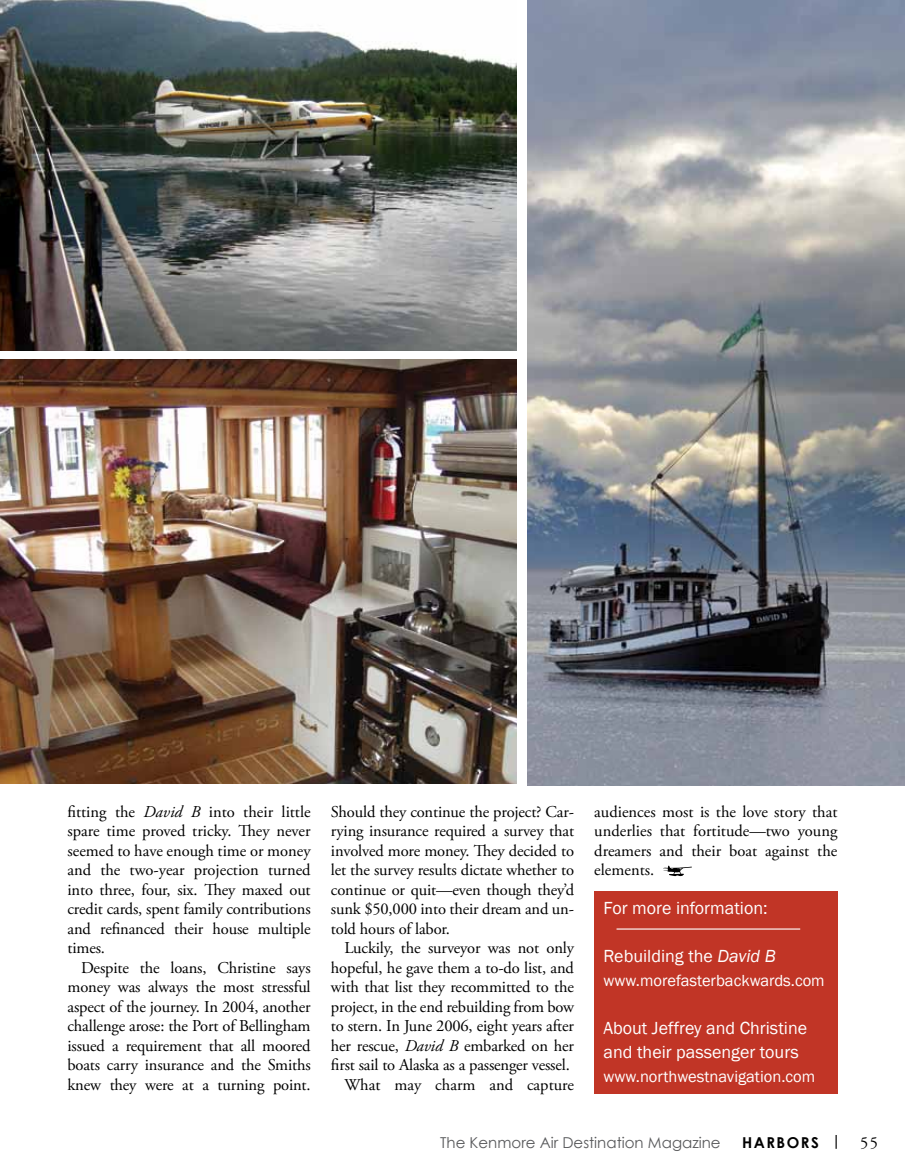
<style>
.page{position:relative;width:905px;height:1175px;background:#fff}
.page>*{position:absolute;margin:0;border:0;box-sizing:border-box;transform-origin:0 0}
.t1{font:18px/24px "Franklin Gothic";color:#fff}
.t2{font:16.5px/19.5px "Adobe Garamond Pro";letter-spacing:-.01em;color:#000;text-align:justify}
.t3{font:16.5px "Franklin Gothic";color:#fff}
.t4{font:15px "Century Gothic";color:#58595b}
.t5{font:700 15px "Century Gothic";letter-spacing:.1em;color:#000}
.s1{font-style:italic}
.s2{font-family:"Adobe Garamond Pro";font-weight:400;font-size:16.5px}
</style>
<div class="page">
<svg style="left:663px;top:865px;width:29px;height:11px"></svg>
<div style="left:594px;top:891px;width:243px;height:202px;background:#c13526"></div>
<img style="left:0;top:0;width:516px;height:351px">
<img style="left:0;top:359px;width:516px;height:424px">
<img style="left:528px;top:0;width:376px;height:785px">
<hr style="left:616px;top:928px;width:184px;height:1px;background:#fff">
<p class="t2" style="left:68px;top:802px;width:245px">fitting the <span class="s1">David B</span> into their little spare time proved tricky. They never seemed to have enough time or money and the two-year projection turned into three, four, six. They maxed out credit cards, spent family contributions and refinanced their house multiple times.</p>
<p class="t2" style="left:68px;top:958px;width:245px;text-indent:13px">Despite the loans, Christine says money was always the most stressful aspect of the journey. In 2004, another challenge arose: the Port of Bellingham issued a requirement that all moored boats carry insurance and the Smiths knew they were at a turning point.</p>
<p class="t2" style="left:331px;top:802px;width:245px">Should they continue the project? Car&shy;rying insurance required a survey that involved more money. They decided to let the survey results dictate whether to continue or quit—even though they’d sunk $50,000 into their dream and un&shy;told hours of labor.</p>
<p class="t2" style="left:331px;top:938px;width:245px;text-align:right">Luckily, the surveyor was not only hopeful, he gave them a to-do list, and with that list they recommitted to the project, in the end rebuilding from bow to stern. In June 2006, eight years after her rescue, <span class="s1">David B</span> embarked on her first sail to Alaska as a passenger vessel.<br>What may charm and capture</p>
<p class="t2" style="left:594px;top:802px;width:245px">audiences most is the love story that underlies that fortitude—two young dreamers and their boat against the elements.</p>
<p class="t1" style="left:603px;top:896px;width:166px">For more information:</p>
<p class="t1" style="left:603px;top:944px;width:174px">Rebuilding the <span class="s1">David B</span></p>
<p class="t3" style="left:603px;top:969px;width:223px">www.morefasterbackwards.com</p>
<p class="t1" style="left:603px;top:1016px;width:205px">About Jeffrey and Christine and their passenger tours</p>
<p class="t3" style="left:603px;top:1065px;width:213px">www.northwestnavigation.com</p>
<p class="t4" style="left:440px;top:1133px;width:282px">The Kenmore Air Destination Magazine</p>
<p class="t5" style="left:742px;top:1133px;width:137px">HARBORS | <span class="s2">55</span></p>
</div>
